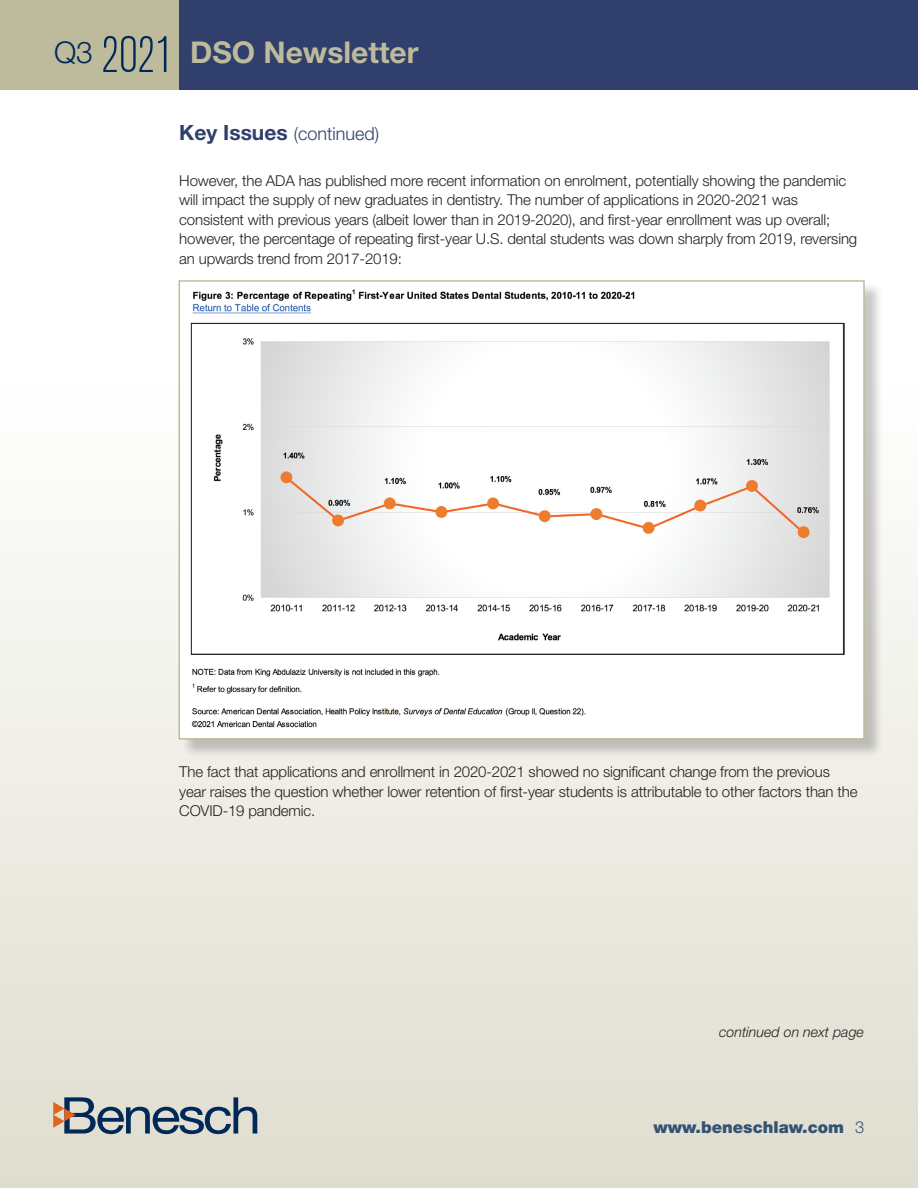
<style>
.page{position:relative;width:918px;height:1188px;background:#fff}
.page>*{position:absolute;margin:0;border:0;box-sizing:border-box;transform-origin:0 0}
.t1{font:700 30px "Helvetica Neue";color:#bebb9d}
.Numbered_Heads{font:300 18px "Helvetica Neue";color:#303f6c}
.t2{font:900 16.5px "Helvetica Neue";color:#345373}
.Text{font:300 15px/19.5px "Helvetica Neue";letter-spacing:-.01em;color:#231f20}
.Numbered_Heads-2{font:italic 300 14.25px "Helvetica Neue";color:#231f20}
.s1{font-weight:300;color:#002858}
.s2{font-family:"Akzidenz Grotesk BE";font-weight:300;font-stretch:condensed;font-size:51px;color:#002858}
.s3{font-weight:700;font-size:21px}
.s4{font-weight:300}
</style>
<div class="page">
<div style="left:0;top:381px;width:918px;height:807px;background:linear-gradient(to bottom,#fefefe,#dfddcf)"></div>
<div style="left:0;top:0;width:186px;height:90px;background:#bebb9d"></div>
<div style="left:179px;top:0;width:739px;height:90px;background:#303f6c"></div>
<svg style="left:53px;top:1097px;width:204px;height:37px;background:#97a0a5"></svg>
<div style="left:181px;top:282px;width:703px;height:477px;background:#231f20;opacity:.25"></div>
<img style="left:182px;top:287px;width:680px;height:450px">
<div style="left:179px;top:280px;width:686px;height:460px;border:2px solid #bebb9d"></div>
<p class="t1" style="left:54px;top:34px;width:366px"><span class="s1">Q3</span> <span class="s2">2021</span> DSO Newsletter</p>
<p class="Numbered_Heads" style="left:179px;top:123px;width:201px"><span class="s3">Key Issues</span> (continued)</p>
<p class="Text" style="left:179px;top:170px;width:679px">However, the ADA has published more recent information on enrolment, potentially showing the pandemic will impact the supply of new graduates in dentistry. The number of applications in 2020-2021 was consistent with previous years (albeit lower than in 2019-2020), and first-year enrollment was up overall; however, the percentage of repeating first-year U.S. dental students was down sharply from 2019, reversing an upwards trend from 2017-2019:</p>
<p class="Text" style="left:179px;top:762px;width:680px">The fact that applications and enrollment in 2020-2021 showed no significant change from the previous year raises the question whether lower retention of first-year students is attributable to other factors than the<br>COVID-19 pandemic.</p>
<p class="Numbered_Heads-2" style="left:719px;top:1024px;width:146px">continued on next page</p>
<p class="t2" style="left:653px;top:1117px;width:212px">www.beneschlaw.com <span class="s4">3</span></p>
</div>
